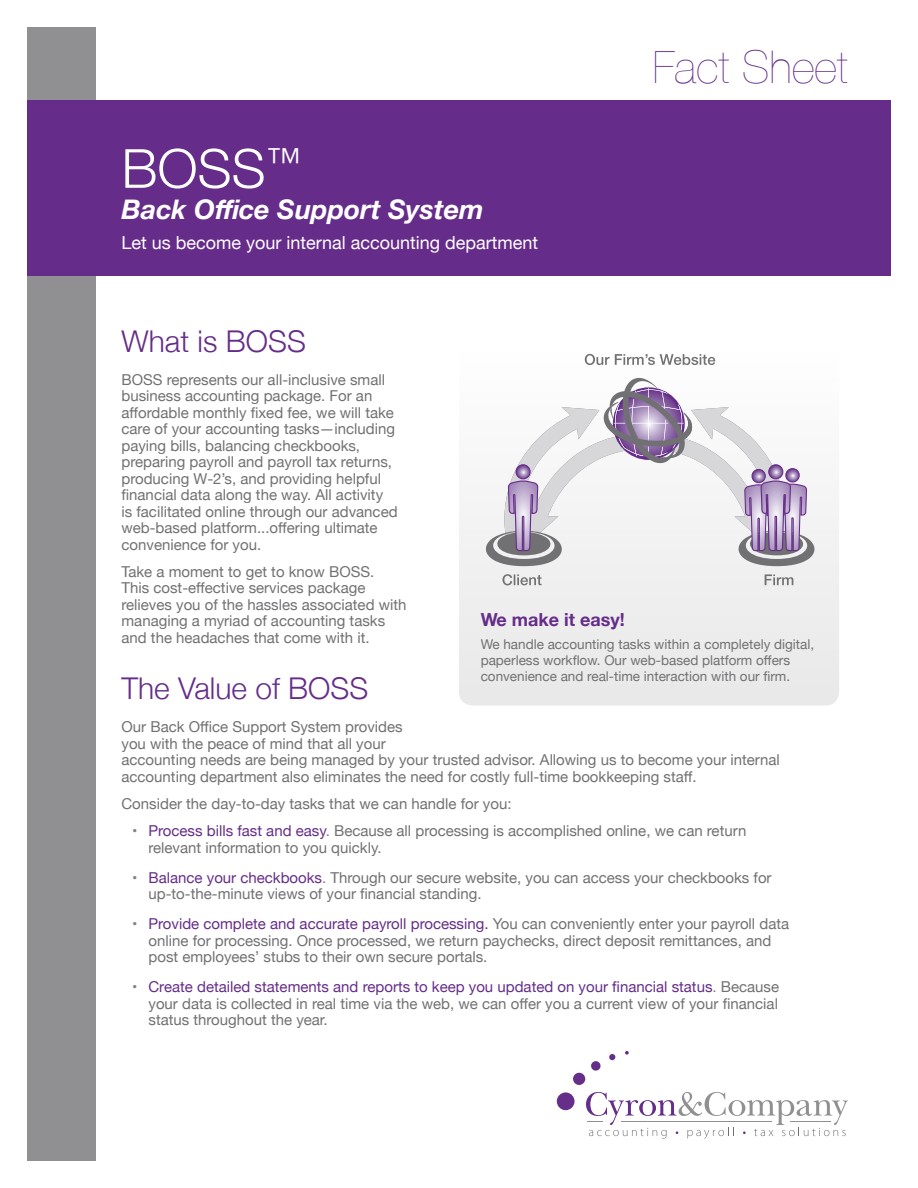
<style>
.page{position:relative;width:918px;height:1188px;background:#fff}
.page>*{position:absolute;margin:0;border:0;box-sizing:border-box;transform-origin:0 0}
.t1{font:300 54px "Helvetica Neue";color:#fff}
.t2{font:200 45px "Helvetica Neue";color:#652d89}
.t3{font:300 30px "Helvetica Neue";color:#652d89}
.t4{font:italic 700 27px "Helvetica Neue";color:#fff}
.t5{font:18px "Helvetica Neue";color:#fff}
.t6{font:700 18px "Helvetica Neue";color:#652d89}
.t7{font:15px/16.5px "Helvetica Neue";color:#717073}
.t8{font:13.5px/16.2px "Helvetica Neue";color:#717073}
.s1{color:#808285}
.s2{color:#652d89}
.s3{color:#9474ad}
</style>
<div class="page">
<div style="left:27px;top:27px;width:69px;height:1134px;background:#909093"></div>
<div style="left:27px;top:101px;width:864px;height:175px;background:#652d89"></div>
<div style="left:459px;top:333px;width:380px;height:373px;background:linear-gradient(to bottom,#fff,#e8e8e9);border-radius:14px"></div>
<svg style="left:585px;top:354px;width:131px;height:11px"></svg>
<svg style="left:765px;top:574px;width:28px;height:11px"></svg>
<svg style="left:502px;top:574px;width:40px;height:11px"></svg>
<svg style="left:479px;top:378px;width:343px;height:188px"></svg>
<svg style="left:556px;top:1051px;width:292px;height:88px"></svg>
<h1 class="t1" style="left:122px;top:125px;width:181px">BOSS<sup>™</sup></h1>
<h3 class="t4" style="left:122px;top:188px;width:364px">Back Office Support System</h3>
<p class="t5" style="left:122px;top:230px;width:418px">Let us become your internal accounting department</p>
<h2 class="t2" style="left:653px;top:33px;width:196px">Fact Sheet</h2>
<h3 class="t3" style="left:122px;top:317px;width:186px">What is BOSS</h3>
<p class="t7" style="left:122px;top:372px;width:278px">BOSS represents our all-inclusive small business accounting package. For an affordable monthly fixed fee, we will take care of your accounting tasks—including paying bills, balancing checkbooks, preparing payroll and payroll tax returns, producing W-2’s, and providing helpful financial data along the way. All activity is facilitated online through our advanced web-based platform...offering ultimate convenience for you.</p>
<p class="t7" style="left:122px;top:564px;width:287px">Take a moment to get to know BOSS.<br>This cost-effective services package relieves you of the hassles associated with managing a myriad of accounting tasks and the headaches that come with it.</p>
<h3 class="t3" style="left:122px;top:664px;width:248px">The Value of BOSS</h3>
<p class="t7" style="left:122px;top:719px;width:660px">Our Back Office Support System provides<br>you with the peace of mind that all your<br>accounting needs are being managed by your trusted advisor. Allowing us to become your internal accounting department also eliminates the need for costly full-time bookkeeping staff.</p>
<p class="t7" style="left:122px;top:796px;width:392px">Consider the day-to-day tasks that we can handle for you:</p>
<p class="t7" style="left:148px;top:823px;width:599px;text-indent:-16px"><span class="s1">•</span> <span class="s2">Process bills fast and easy</span><span class="s3">.</span> Because all processing is accomplished online, we can return relevant information to you quickly.</p>
<p class="t7" style="left:148px;top:870px;width:625px;text-indent:-16px"><span class="s1">•</span> <span class="s2">Balance your checkbooks</span><span class="s1">.</span> Through our secure website, you can access your checkbooks for up-to-the-minute views of your financial standing.</p>
<p class="t7" style="left:148px;top:916px;width:642px;text-indent:-16px"><span class="s1">•</span> <span class="s2">Provide complete and accurate payroll processing.</span> You can conveniently enter your payroll data online for processing. Once processed, we return paychecks, direct deposit remittances, and post employees’ stubs to their own secure portals.</p>
<p class="t7" style="left:148px;top:979px;width:632px;text-align:justify;text-indent:-16px"><span class="s1">•</span> <span class="s2">Create detailed statements and reports to keep you updated on your financial status</span><span class="s1">.</span> Because your data is collected in real time via the web, we can offer you a current view of your financial status throughout the year.</p>
<p class="t6" style="left:481px;top:605px;width:146px">We make it easy!</p>
<p class="t8" style="left:481px;top:636px;width:335px">We handle accounting tasks within a completely digital, paperless workflow. Our web-based platform offers convenience and real-time interaction with our firm.</p>
</div>
